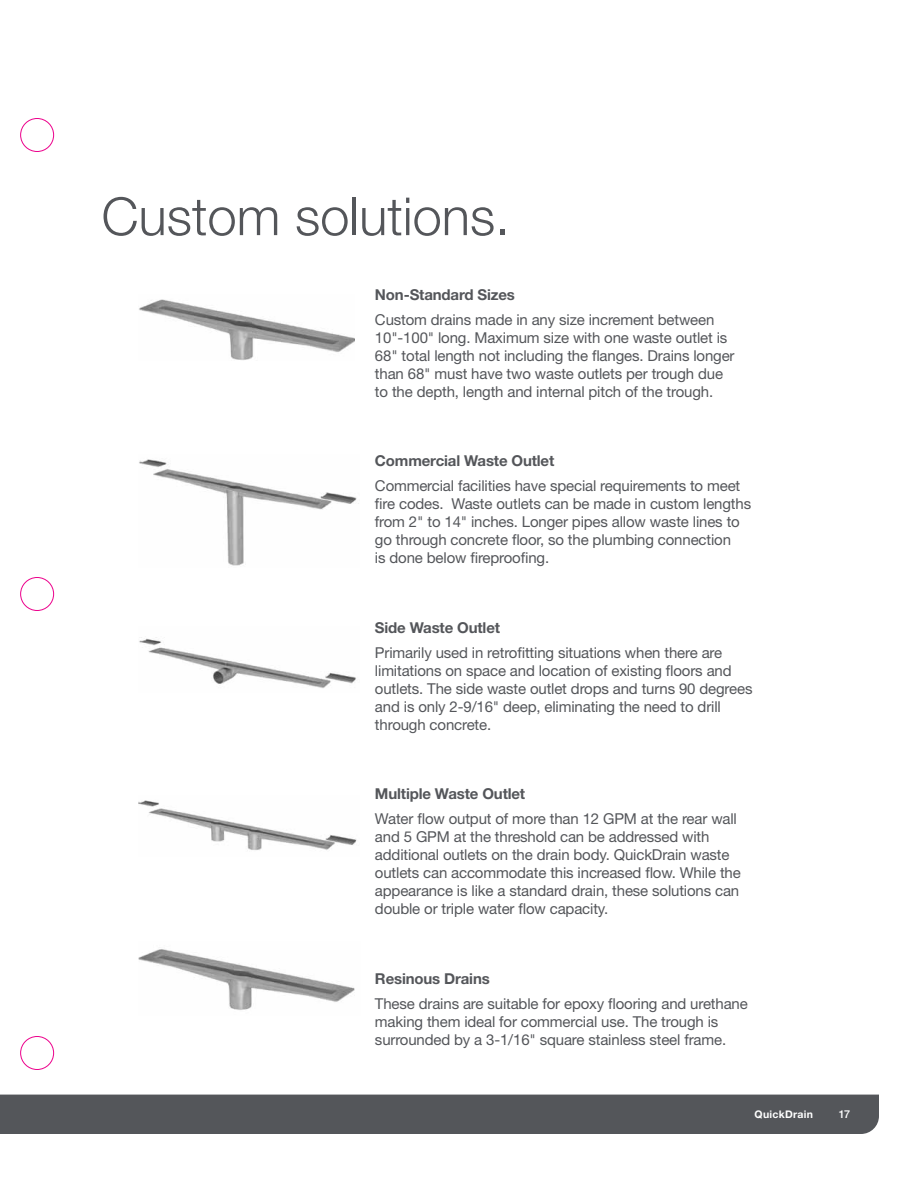
<style>
.page{position:relative;width:918px;height:1188px;background:#fff}
.page>*{position:absolute;margin:0;border:0;box-sizing:border-box;transform-origin:0 0}
.t1{font:300 52.5px "Helvetica Neue LT Std";color:#54565a}
.t2{font:15px/18px "Helvetica Neue LT Std";letter-spacing:-.01em;color:#54565a}
.t3{font:700 15px "Helvetica Neue LT Std";letter-spacing:-.01em;color:#54565a}
.t4{font:500 10.95px "Helvetica Neue LT Std";color:#fff}
.t5{font:700 10.5px "Helvetica Neue LT Std";letter-spacing:.03em;color:#fff}
</style>
<div class="page">
<div style="left:0;top:1095px;width:879px;height:39px;background:#54565a"></div>
<img style="left:139px;top:637px;width:217px;height:51px">
<img style="left:138px;top:800px;width:219px;height:50px">
<img style="left:138px;top:949px;width:217px;height:61px">
<img style="left:139px;top:459px;width:220px;height:107px">
<img style="left:139px;top:299px;width:216px;height:61px">
<div style="left:20px;top:118px;width:34px;height:34px;border:1px solid #ec008c;border-radius:50%"></div>
<div style="left:20px;top:577px;width:34px;height:34px;border:1px solid #ec008c;border-radius:50%"></div>
<div style="left:20px;top:1036px;width:34px;height:34px;border:1px solid #ec008c;border-radius:50%"></div>
<h1 class="t1" style="left:102px;top:184px;width:410px">Custom solutions.</h1>
<p class="t3" style="left:375px;top:285px;width:141px">Non-Standard Sizes</p>
<p class="t2" style="left:375px;top:310px;width:361px">Custom drains made in any size increment between 10"-100" long. Maximum size with one waste outlet is 68" total length not including the flanges. Drains longer than 68" must have two waste outlets per trough due to the depth, length and internal pitch of the trough.</p>
<p class="t3" style="left:375px;top:452px;width:181px">Commercial Waste Outlet</p>
<p class="t2" style="left:375px;top:477px;width:378px">Commercial facilities have special requirements to meet fire codes. Waste outlets can be made in custom lengths from 2" to 14" inches. Longer pipes allow waste lines to go through concrete floor, so the plumbing connection<br>is done below fireproofing.</p>
<p class="t3" style="left:375px;top:618px;width:127px">Side Waste Outlet</p>
<p class="t2" style="left:375px;top:643px;width:379px">Primarily used in retrofitting situations when there are limitations on space and location of existing floors and outlets. The side waste outlet drops and turns 90 degrees and is only 2-9/16" deep, eliminating the need to drill through concrete.</p>
<p class="t3" style="left:375px;top:785px;width:152px">Multiple Waste Outlet</p>
<p class="t2" style="left:375px;top:810px;width:367px">Water flow output of more than 12 GPM at the rear wall and 5 GPM at the threshold can be addressed with additional outlets on the drain body. QuickDrain waste outlets can accommodate this increased flow. While the appearance is like a standard drain, these solutions can double or triple water flow capacity.</p>
<p class="t3" style="left:375px;top:969px;width:116px">Resinous Drains</p>
<p class="t2" style="left:375px;top:994px;width:374px">These drains are suitable for epoxy flooring and urethane making them ideal for commercial use. The trough is surrounded by a 3-1/16" square stainless steel frame.</p>
<p class="t5" style="left:755px;top:1108px;width:60px">QuickDrain</p>
<p class="t4" style="left:839px;top:1108px;width:13px">17</p>
</div>
